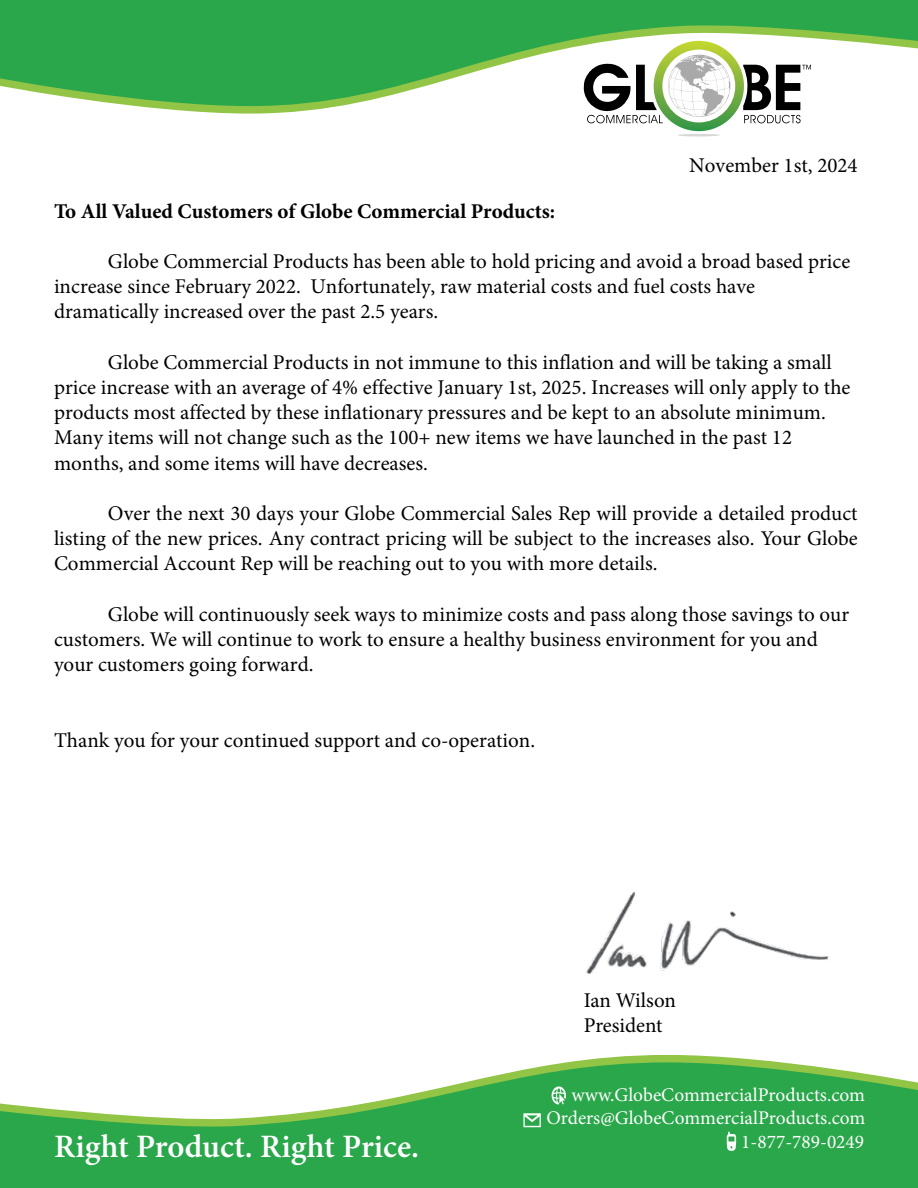
<style>
.page{position:relative;width:918px;height:1188px;background:#fff}
.page>*{position:absolute;margin:0;border:0;box-sizing:border-box;transform-origin:0 0}
.t1{font:600 32.7px "Minion Pro";color:#fff}
.t2{font:21px/25.2px "Minion Pro";color:#000}
.t3{font:700 21px "Minion Pro";color:#000}
.t4{font:19.35px/23.7px "Minion Pro";color:#fff;text-align:right}
</style>
<div class="page">
<svg style="left:569px;top:1055px;width:209px;height:7px"></svg>
<svg style="left:136px;top:106px;width:203px;height:8px;fill:#92c446"></svg>
<svg style="left:0;top:1062px;width:918px;height:126px;fill:#29a74a"></svg>
<svg style="left:0;top:0;width:918px;height:106px;fill:#29a74a"></svg>
<svg style="left:584px;top:41px;width:227px;height:96px"></svg>
<svg style="left:552px;top:1086px;width:14px;height:19px"></svg>
<svg style="left:523px;top:1113px;width:18px;height:14px"></svg>
<svg style="left:727px;top:1132px;width:9px;height:19px"></svg>
<img style="left:585px;top:892px;width:244px;height:82px">
<p class="t2" style="left:689px;top:153px;width:170px">November 1st, 2024</p>
<p class="t3" style="left:54px;top:196px;width:503px">To All Valued Customers of Globe Commercial Products:</p>
<p class="t2" style="left:54px;top:249px;width:798px;text-indent:54px">Globe Commercial Products has been able to hold pricing and avoid a broad based price increase since February 2022. Unfortunately, raw material costs and fuel costs have dramatically increased over the past 2.5 years.</p>
<p class="t2" style="left:54px;top:350px;width:798px;text-indent:54px">Globe Commercial Products in not immune to this inflation and will be taking a small price increase with an average of 4% effective January 1st, 2025. Increases will only apply to the products most affected by these inflationary pressures and be kept to an absolute minimum.<br>Many items will not change such as the 100+ new items we have launched in the past 12 months, and some items will have decreases.</p>
<p class="t2" style="left:54px;top:501px;width:805px;text-align:justify;text-indent:54px">Over the next 30 days your Globe Commercial Sales Rep will provide a detailed product listing of the new prices. Any contract pricing will be subject to the increases also. Your Globe Commercial Account Rep will be reaching out to you with more details.</p>
<p class="t2" style="left:54px;top:602px;width:797px;text-indent:54px">Globe will continuously seek ways to minimize costs and pass along those savings to our customers. We will continue to work to ensure a healthy business environment for you and your customers going forward.</p>
<p class="t2" style="left:54px;top:728px;width:483px">Thank you for your continued support and co-operation.</p>
<p class="t1" style="left:54px;top:1124px;width:367px">Right Product. Right Price.</p>
<p class="t2" style="left:584px;top:987px;width:94px">Ian Wilson<br>President</p>
<p class="t4" style="left:546px;top:1083px;width:321px">www.GlobeCommercialProducts.com<br>Orders@GlobeCommercialProducts.com<br>1-877-789-0249</p>
</div>
